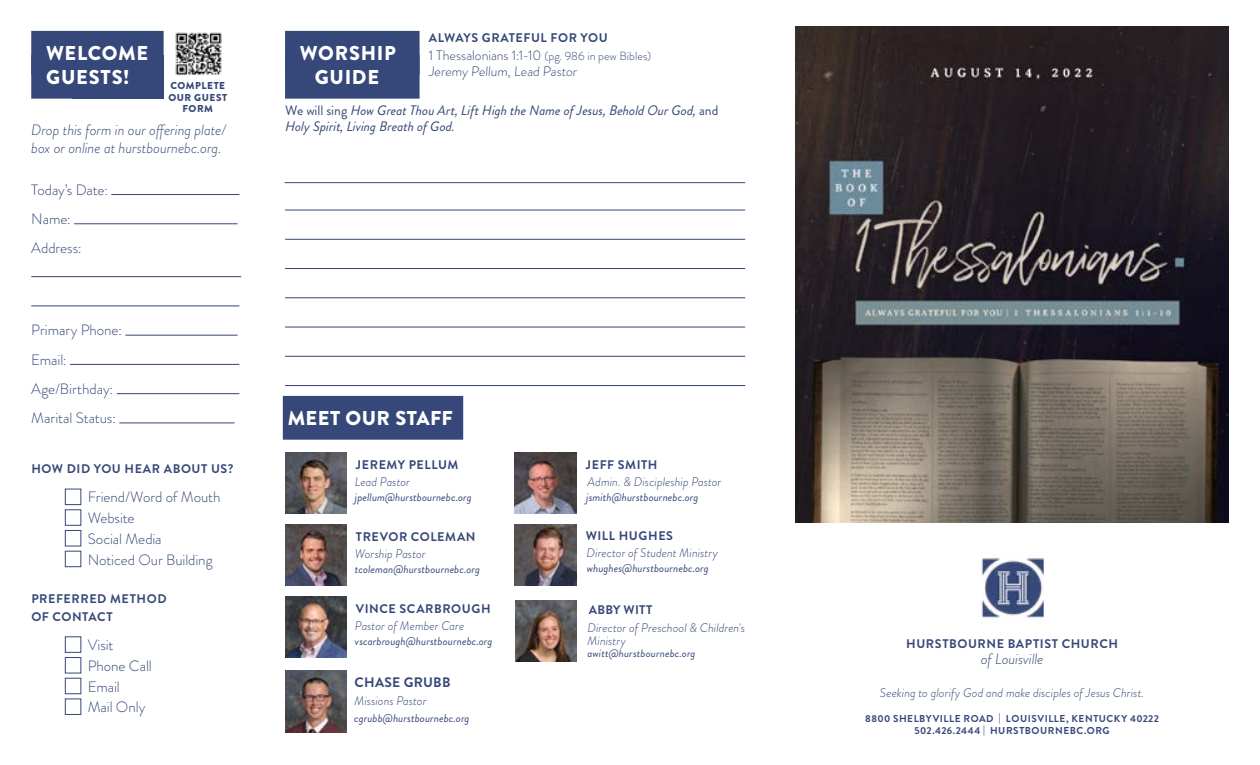
<style>
.page{position:relative;width:1260px;height:765px;background:#fff}
.page>*{position:absolute;margin:0;border:0;box-sizing:border-box;transform-origin:0 0}
.t1{font:900 20px/24px "Brandon Grotesque";letter-spacing:.035em;color:#fff;text-align:center}
.t2{font:300 15px/20.8px "Brandon Grotesque";letter-spacing:-.005em;color:#364879}
.t3{font:italic 300 15px/18px "Brandon Grotesque";letter-spacing:-.005em;color:#364879}
.t4{font:italic 13.75px/16.5px "Brandon Grotesque";letter-spacing:.01em;color:#364879}
.t5{font:300 13.75px/16.5px "Brandon Grotesque";color:#364879}
.t6{font:700 13.75px "Brandon Grotesque";letter-spacing:.02em;color:#364879}
.t7{font:italic 300 12.5px/12.8px "Brandon Grotesque";letter-spacing:.005em;color:#364879}
.t8{font:700 12.5px/18px "Brandon Grotesque";letter-spacing:.045em;color:#364879}
.t9{font:700 12.5px "Brandon Grotesque";letter-spacing:.02em;color:#364879}
.t10{font:italic 11.25px "Brandon Grotesque";letter-spacing:.01em;color:#364879}
.t11{font:italic 10.75px "Brandon Grotesque";letter-spacing:.01em;color:#364879;scale:1.04 1}
.t12{font:700 10px/12px "Brandon Grotesque";letter-spacing:.055em;color:#364879;text-align:center}
.t13{font:900 10px/11.2px "Brandon Grotesque";letter-spacing:.055em;color:#364879;text-align:center}
.s1{font-size:11.88px}
.s2{font-style:normal}
</style>
<div class="page">
<div style="left:72px;top:55px;width:92px;height:43px;background:#364879"></div>
<div style="left:285px;top:31px;width:135px;height:44px;background:#364879"></div>
<div style="left:285px;top:55px;width:135px;height:44px;background:#364879"></div>
<img style="left:796px;top:26px;width:433px;height:496px">
<img style="left:981px;top:558px;width:63px;height:61px">
<div style="left:283px;top:396px;width:180px;height:44px;background:#364879"></div>
<img style="left:285px;top:452px;width:61px;height:62px">
<img style="left:285px;top:524px;width:61px;height:62px">
<img style="left:285px;top:596px;width:61px;height:62px">
<img style="left:515px;top:452px;width:61px;height:62px">
<img style="left:515px;top:524px;width:61px;height:62px">
<div style="left:31px;top:31px;width:133px;height:44px;background:#364879"></div>
<div style="left:31px;top:55px;width:114px;height:44px;background:#364879"></div>
<hr style="left:111px;top:194px;width:128px;height:1px;background:#364879">
<hr style="left:74px;top:223px;width:164px;height:1px;background:#364879">
<hr style="left:31px;top:276px;width:210px;height:1px;background:#364879">
<hr style="left:31px;top:306px;width:208px;height:1px;background:#364879">
<hr style="left:125px;top:335px;width:113px;height:1px;background:#364879">
<hr style="left:70px;top:364px;width:169px;height:1px;background:#364879">
<hr style="left:117px;top:393px;width:122px;height:1px;background:#364879">
<hr style="left:119px;top:423px;width:115px;height:1px;background:#364879">
<div style="left:65px;top:489px;width:16px;height:16px;border:1px solid #364879"></div>
<div style="left:65px;top:509px;width:16px;height:17px;border:1px solid #364879"></div>
<div style="left:65px;top:530px;width:16px;height:16px;border:1px solid #364879"></div>
<div style="left:65px;top:551px;width:16px;height:16px;border:1px solid #364879"></div>
<div style="left:65px;top:636px;width:16px;height:17px;border:1px solid #364879"></div>
<div style="left:65px;top:657px;width:16px;height:16px;border:1px solid #364879"></div>
<div style="left:65px;top:678px;width:16px;height:16px;border:1px solid #364879"></div>
<div style="left:65px;top:699px;width:16px;height:16px;border:1px solid #364879"></div>
<img style="left:175px;top:32px;width:47px;height:44px">
<hr style="left:285px;top:210px;width:460px;height:1px;background:#364879">
<hr style="left:285px;top:239px;width:460px;height:1px;background:#364879">
<hr style="left:285px;top:268px;width:460px;height:1px;background:#364879">
<hr style="left:285px;top:297px;width:460px;height:1px;background:#364879">
<hr style="left:285px;top:327px;width:460px;height:1px;background:#364879">
<hr style="left:285px;top:356px;width:460px;height:1px;background:#364879">
<hr style="left:285px;top:385px;width:460px;height:1px;background:#364879">
<hr style="left:285px;top:182px;width:460px;height:1px;background:#364879">
<img style="left:285px;top:671px;width:61px;height:61px">
<img style="left:515px;top:601px;width:61px;height:61px">
<h1 class="t1" style="left:46px;top:42px;width:103px;text-align:left">WELCOME<br>GUESTS!</h1>
<p class="t13" style="left:168px;top:80px;width:60px">COMPLETE<br>OUR GUEST<br>FORM</p>
<p class="t3" style="left:31px;top:121px;width:196px">Drop this form in our offering plate/ box or online at hurstbournebc.org.</p>
<p class="t2" style="left:31px;top:175px;width:78px;line-height:29.2px">Today’s Date:<br>Name:<br>Address:</p>
<p class="t2" style="left:31px;top:316px;width:92px;line-height:29.2px">Primary Phone:<br>Email:<br>Age/Birthday:<br>Marital Status:</p>
<p class="t8" style="left:31px;top:460px;width:204px">HOW DID YOU HEAR ABOUT US?</p>
<p class="t2" style="left:88px;top:487px;width:134px">Friend/Word of Mouth<br>Website<br>Social Media<br>Noticed Our Building</p>
<p class="t8" style="left:31px;top:590px;width:137px">PREFERRED METHOD<br>OF CONTACT</p>
<p class="t2" style="left:88px;top:635px;width:66px">Visit<br>Phone Call<br>Email<br>Mail Only</p>
<h1 class="t1" style="left:300px;top:42px;width:97px">WORSHIP<br>GUIDE</h1>
<p class="t8" style="left:429px;top:29px;width:180px">ALWAYS GRATEFUL FOR YOU</p>
<p class="t5" style="left:429px;top:47px;width:224px">1 Thessalonians 1:1-10 <span class="s1">(pg. 986 in pew Bibles)<br></span>Jeremy Pellum, Lead Pastor</p>
<p class="t4" style="left:285px;top:102px;width:435px"><span class="s2">We will sing</span> How Great Thou Art, Lift High the Name of Jesus, Behold Our God, <span class="s2">and<br></span>Holy Spirit, Living Breath of God.</p>
<h1 class="t1" style="left:288px;top:407px;width:167px">MEET OUR STAFF</h1>
<p class="t8" style="left:356px;top:456px;width:104px">JEREMY PELLUM</p>
<p class="t7" style="left:355px;top:476px;width:57px">Lead Pastor</p>
<p class="t10" style="left:355px;top:490px;width:118px">jpellum@hurstbournebc.org</p>
<p class="t8" style="left:356px;top:528px;width:121px">TREVOR COLEMAN</p>
<p class="t7" style="left:355px;top:548px;width:72px">Worship Pastor</p>
<p class="t10" style="left:355px;top:562px;width:127px">tcoleman@hurstbournebc.org</p>
<p class="t8" style="left:356px;top:599px;width:136px">VINCE SCARBROUGH</p>
<p class="t7" style="left:355px;top:620px;width:111px">Pastor of Member Care</p>
<p class="t10" style="left:355px;top:634px;width:139px">vscarbrough@hurstbournebc.org</p>
<p class="t6" style="left:355px;top:673px;width:97px">CHASE GRUBB</p>
<p class="t7" style="left:354px;top:694px;width:74px">Missions Pastor</p>
<p class="t10" style="left:354px;top:711px;width:117px">cgrubb@hurstbournebc.org</p>
<p class="t8" style="left:586px;top:456px;width:73px">JEFF SMITH</p>
<p class="t7" style="left:588px;top:476px;width:135px">Admin. &amp; Discipleship Pastor</p>
<p class="t10" style="left:586px;top:490px;width:114px">jsmith@hurstbournebc.org</p>
<p class="t8" style="left:586px;top:526px;width:89px">WILL HUGHES</p>
<p class="t7" style="left:587px;top:547px;width:133px">Director of Student Ministry</p>
<p class="t10" style="left:587px;top:561px;width:124px">whughes@hurstbournebc.org</p>
<p class="t9" style="left:589px;top:601px;width:65px">ABBY WITT</p>
<p class="t7" style="left:588px;top:621px;width:159px">Director of Preschool &amp; Children's<br>Ministry</p>
<p class="t11" style="left:588px;top:646px;width:105px">awitt@hurstbournebc.org</p>
<p class="t8" style="left:906px;top:635px;width:213px">HURSTBOURNE BAPTIST CHURCH</p>
<p class="t3" style="left:981px;top:650px;width:64px">of Louisville</p>
<p class="t7" style="left:880px;top:686px;width:266px">Seeking to glorify God and make disciples of Jesus Christ.</p>
<p class="t12" style="left:865px;top:713px;width:295px">8800 SHELBYVILLE ROAD | LOUISVILLE, KENTUCKY 40222<br>502.426.2444 | HURSTBOURNEBC.ORG</p>
</div>
